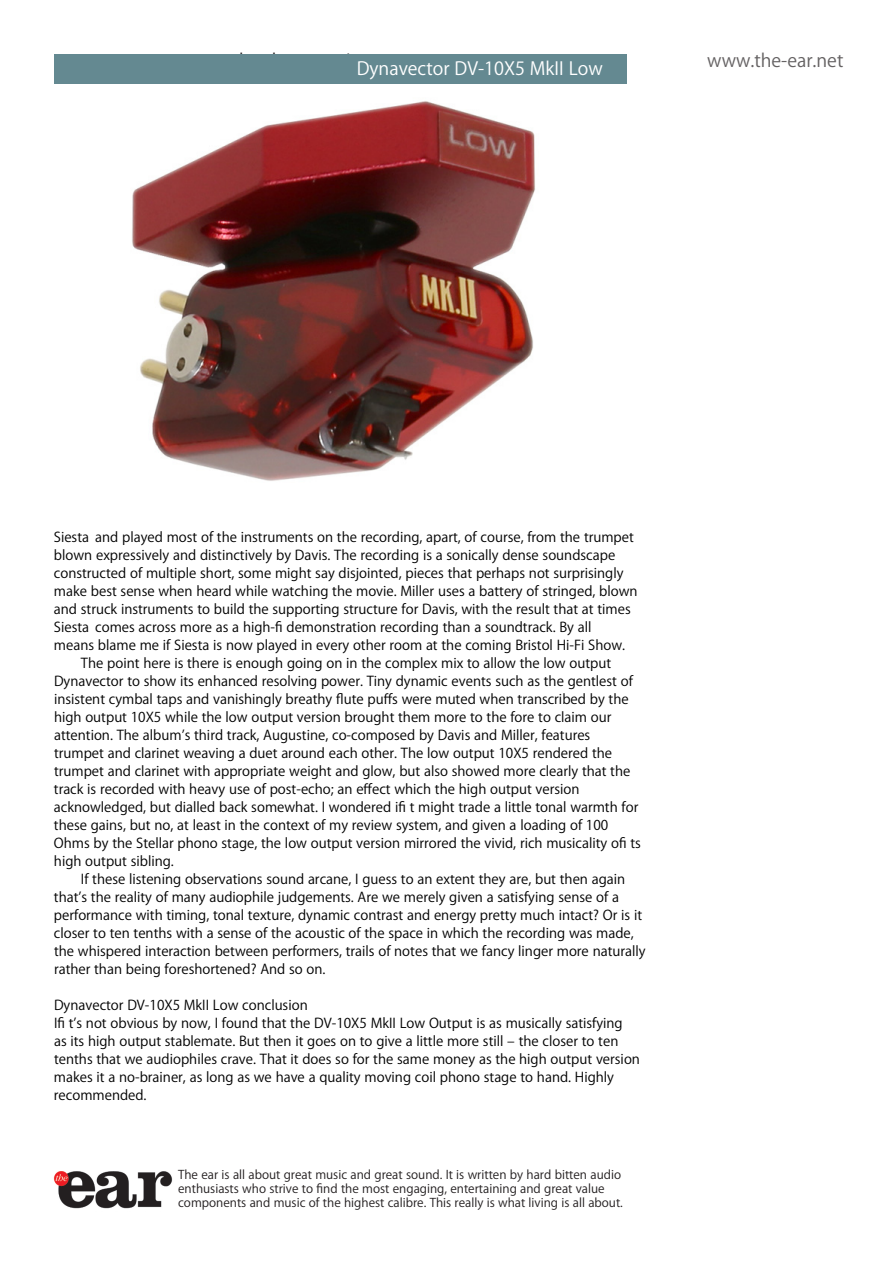
<style>
.page{position:relative;width:893px;height:1263px;background:#fff}
.page>*{position:absolute;margin:0;border:0;box-sizing:border-box;transform-origin:0 0}
.t1{font:700 18px "Helvetica";color:#fff}
.t2{font:18px "Helvetica";color:#656263}
.t3{font:13.5px/18px "Helvetica";color:#000}
.t4{font:700 13.5px "Helvetica";color:#000}
.t5{font:12px/14.4px "Helvetica";color:#231f20}
.s1{font-style:italic}
</style>
<div class="page">
<div style="left:54px;top:54px;width:573px;height:30px;background:#648991"></div>
<img style="left:132px;top:101px;width:403px;height:380px">
<img style="left:53px;top:1171px;width:120px;height:38px">
<h1 class="t1" style="left:357px;top:58px;width:247px">Dynavector DV-10X5 MkII Low</h1>
<h1 class="t2" style="left:707px;top:50px;width:138px">www.the-ear.net</h1>
<p class="t3" style="left:54px;top:528px;width:581px"><span class="s1">Siesta</span> and played most of the instruments on the recording, apart, of course, from the trumpet</p>
<p class="t3" style="left:54px;top:546px;width:563px">blown expressively and distinctively by Davis. The recording is a sonically dense soundscape</p>
<p class="t3" style="left:54px;top:564px;width:571px">constructed of multiple short, some might say disjointed, pieces that perhaps not surprisingly</p>
<p class="t3" style="left:54px;top:582px;width:585px">make best sense when heard while watching the movie. Miller uses a battery of stringed, blown</p>
<p class="t3" style="left:54px;top:600px;width:578px">and struck instruments to build the supporting structure for Davis, with the result that at times</p>
<p class="t3" style="left:54px;top:618px;width:539px"><span class="s1">Siesta</span> comes across more as a high-fi demonstration recording than a soundtrack. By all</p>
<p class="t3" style="left:54px;top:636px;width:573px">means blame me if Siesta is now played in every other room at the coming Bristol Hi-Fi Show.</p>
<p class="t3" style="left:81px;top:654px;width:532px">The point here is there is enough going on in the complex mix to allow the low output</p>
<p class="t3" style="left:54px;top:672px;width:580px">Dynavector to show its enhanced resolving power. Tiny dynamic events such as the gentlest of</p>
<p class="t3" style="left:54px;top:690px;width:576px">insistent cymbal taps and vanishingly breathy flute puffs were muted when transcribed by the</p>
<p class="t3" style="left:54px;top:708px;width:559px">high output 10X5 while the low output version brought them more to the fore to claim our</p>
<p class="t3" style="left:54px;top:726px;width:538px">attention. The albumʼs third track, Augustine, co-composed by Davis and Miller, features</p>
<p class="t3" style="left:54px;top:744px;width:560px">trumpet and clarinet weaving a duet around each other. The low output 10X5 rendered the</p>
<p class="t3" style="left:54px;top:762px;width:578px">trumpet and clarinet with appropriate weight and glow, but also showed more clearly that the</p>
<p class="t3" style="left:54px;top:780px;width:527px">track is recorded with heavy use of post-echo; an effect which the high output version</p>
<p class="t3" style="left:54px;top:798px;width:586px">acknowledged, but dialled back somewhat. I wondered ifi t might trade a little tonal warmth for</p>
<p class="t3" style="left:54px;top:816px;width:556px">these gains, but no, at least in the context of my review system, and given a loading of 100</p>
<p class="t3" style="left:54px;top:834px;width:588px">Ohms by the Stellar phono stage, the low output version mirrored the vivid, rich musicality ofi ts</p>
<p class="t3" style="left:54px;top:852px;width:121px">high output sibling.</p>
<p class="t3" style="left:81px;top:870px;width:546px">If these listening observations sound arcane, I guess to an extent they are, but then again</p>
<p class="t3" style="left:54px;top:888px;width:566px">thatʼs the reality of many audiophile judgements. Are we merely given a satisfying sense of a</p>
<p class="t3" style="left:54px;top:906px;width:590px">performance with timing, tonal texture, dynamic contrast and energy pretty much intact? Or is it</p>
<p class="t3" style="left:54px;top:924px;width:581px">closer to ten tenths with a sense of the acoustic of the space in which the recording was made,</p>
<p class="t3" style="left:54px;top:942px;width:593px">the whispered interaction between performers, trails of notes that we fancy linger more naturally</p>
<p class="t3" style="left:54px;top:960px;width:273px">rather than being foreshortened? And so on.</p>
<p class="t4" style="left:54px;top:997px;width:255px">Dynavector DV-10X5 MkII Low conclusion</p>
<p class="t3" style="left:54px;top:1014px;width:588px">Ifi tʼs not obvious by now, I found that the DV-10X5 MkII Low Output is as musically satisfying<br>as its high output stablemate. But then it goes on to give a little more still ‒ the closer to ten tenths that we audiophiles crave. That it does so for the same money as the high output version makes it a no-brainer, as long as we have a quality moving coil phono stage to hand. Highly recommended.</p>
<p class="t5" style="left:178px;top:1167px;width:446px">The ear is all about great music and great sound. It is written by hard bitten audio enthusiasts who strive to find the most engaging, entertaining and great value components and music of the highest calibre. This really is what living is all about.</p>
</div>
